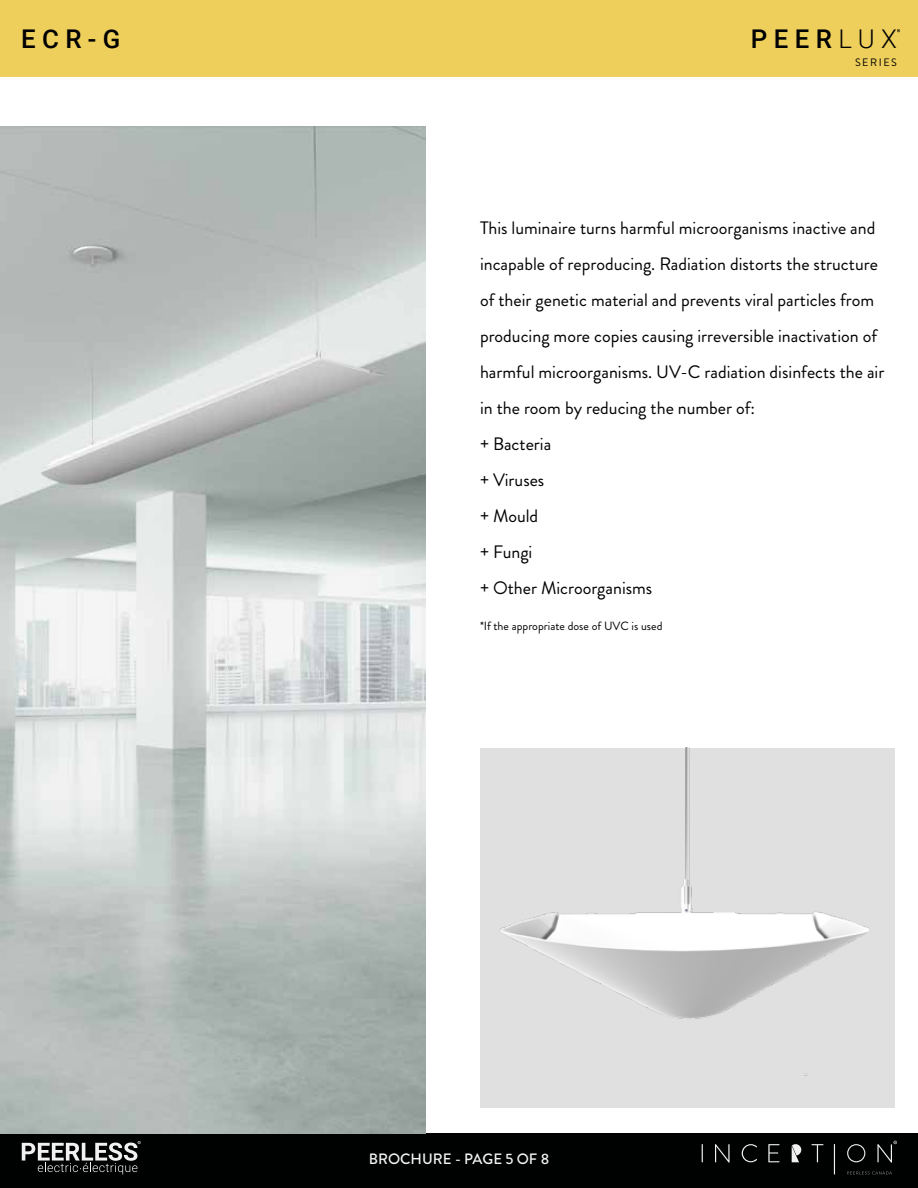
<style>
.page{position:relative;width:918px;height:1188px;background:#fff}
.page>*{position:absolute;margin:0;border:0;box-sizing:border-box;transform-origin:0 0}
.t1{font:500 25.8px "Roboto";color:#000101}
.t2{font:500 25.8px "Roboto";color:#000}
.t3{font:18px/36px "Brandon Grotesque";color:#000}
.t4{font:500 15px "Brandon Grotesque";color:#f3f3f4}
.t5{font:12px "Brandon Grotesque";color:#000}
.t6{font:10.8px "Brandon Grotesque";letter-spacing:.14em;color:#000}
.s1{font-weight:300}
.s2{color:#030304}
</style>
<div class="page">
<div style="left:0;top:0;width:918px;height:77px;background:#efcf5c"></div>
<div style="left:0;top:1133px;width:918px;height:55px;background:#000101"></div>
<svg style="left:702px;top:1144px;width:1px;height:18px"></svg>
<svg style="left:715px;top:1144px;width:15px;height:19px"></svg>
<svg style="left:742px;top:1144px;width:15px;height:18px"></svg>
<svg style="left:768px;top:1144px;width:11px;height:18px"></svg>
<svg style="left:812px;top:1144px;width:11px;height:18px"></svg>
<svg style="left:834px;top:1144px;width:1px;height:30px"></svg>
<svg style="left:847px;top:1144px;width:18px;height:18px"></svg>
<svg style="left:877px;top:1141px;width:20px;height:22px"></svg>
<svg style="left:847px;top:1171px;width:45px;height:3px"></svg>
<svg style="left:792px;top:1144px;width:9px;height:18px"></svg>
<svg style="left:22px;top:1141px;width:119px;height:33px"></svg>
<img style="left:0;top:126px;width:426px;height:1007px">
<img style="left:480px;top:748px;width:414px;height:360px">
<h1 class="t2" style="left:21px;top:21px;width:101px">ECR-G</h1>
<h1 class="t1" style="left:751px;top:21px;width:148px">PEER<span class="s1">LUX</span></h1>
<p class="t6" style="left:855px;top:55px;width:43px">SERIES</p>
<p class="t3" style="left:480px;top:210px;width:406px"><span class="s2">This luminaire turns harmful microorganisms inactive and incapable of reproduci</span>ng. Radiation distorts the structure of their genetic material and prevents viral particles from producing more copies causing irreversible inactivation of harmful microorganisms. UV-C radiation disinfects the air in the room by reducing the number of:</p>
<p class="t3" style="left:480px;top:426px;width:174px">+ Bacteria<br>+ Viruses<br>+ Mould<br>+ Fungi<br>+ Other Microorganisms</p>
<p class="t5" style="left:480px;top:618px;width:184px">*If the appropriate dose of UVC is used</p>
<p class="t4" style="left:369px;top:1148px;width:182px">BROCHURE - PAGE 5 OF 8</p>
</div>
